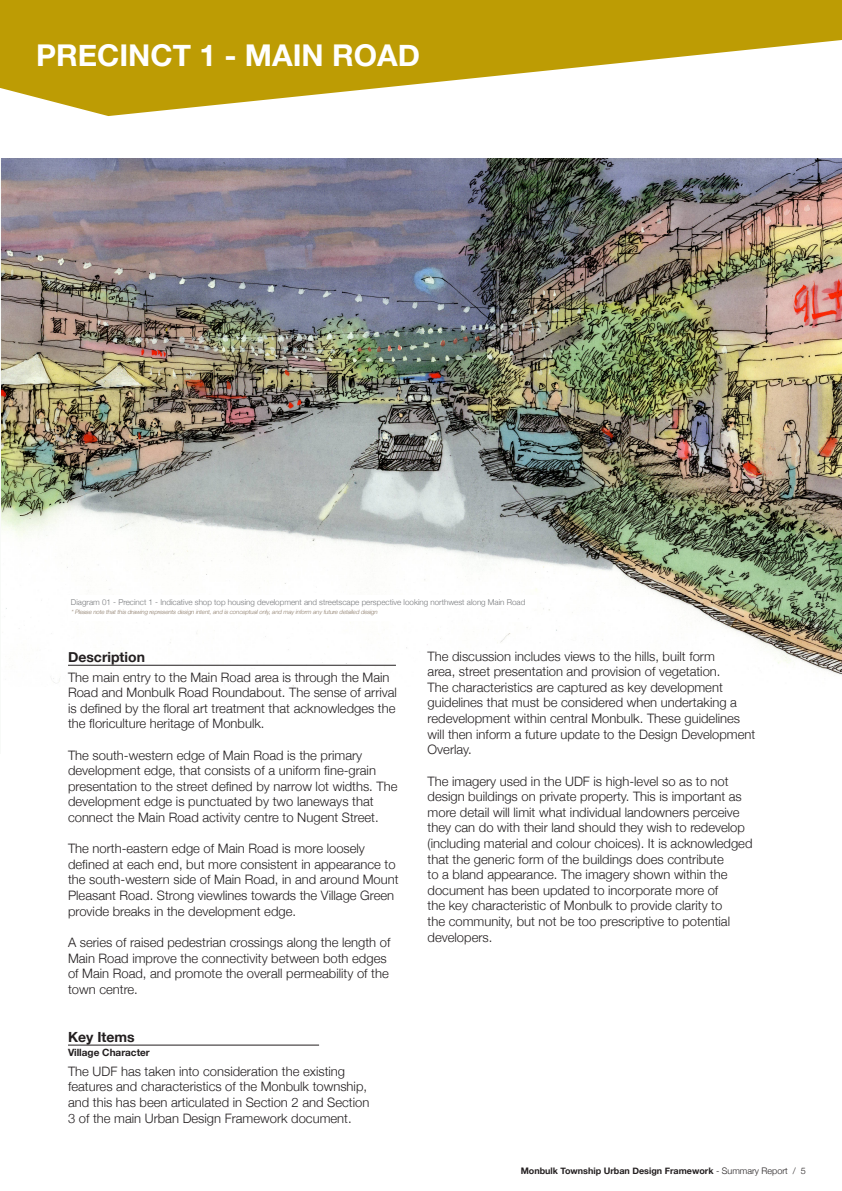
<style>
.page{position:relative;width:842px;height:1191px;background:#fff}
.page>*{position:absolute;margin:0;border:0;box-sizing:border-box;transform-origin:0 0}
.t1{font:700 30px "Helvetica Neue";color:#fff}
.t2{font:700 14px "Helvetica Neue";color:#231f20}
.t3{font:300 13px/15.6px "Helvetica Neue";color:#231f20}
.t4{font:700 10px "Helvetica Neue";color:#231f20}
.t5{font:700 9px "Helvetica Neue";color:#231f20}
.t6{font:300 8px "Helvetica Neue";color:#787a7d}
.t7{font:italic 300 6px "Helvetica Neue";color:#8a7966}
.s1{font-weight:300}
</style>
<div class="page">
<img style="left:1px;top:158px;width:841px;height:528px">
<svg style="left:0;top:0;width:842px;height:116px;fill:#bd9c04"></svg>
<hr style="left:68px;top:665px;width:328px;height:1px;background:#231f20">
<hr style="left:68px;top:1045px;width:251px;height:1px;background:#231f20">
<div style="left:68px;top:595px;width:468px;height:13px;background:#fff"></div>
<div style="left:68px;top:608px;width:341px;height:12px;background:#fff"></div>
<h1 class="t1" style="left:36px;top:36px;width:385px">PRECINCT 1 - MAIN ROAD</h1>
<p class="t6" style="left:71px;top:597px;width:456px">Diagram 01 - Precinct 1 - Indicative shop top housing development and streetscape perspective looking northwest along Main Road</p>
<p class="t7" style="left:71px;top:608px;width:309px">*Please note thatthis drawing represents design intent,and is conceptualonly,and may inform any future detailed design</p>
<p class="t2" style="left:68px;top:648px;width:78px">Description</p>
<p class="t3" style="left:68px;top:669px;width:330px">The main entry to the Main Road area is through the Main Road and Monbulk Road Roundabout. The sense of arrival is defined by the floral art treatment that acknowledges the the floriculture heritage of Monbulk.</p>
<p class="t3" style="left:68px;top:747px;width:331px">The south-western edge of Main Road is the primary development edge, that consists of a uniform fine-grain presentation to the street defined by narrow lot widths. The development edge is punctuated by two laneways that connect the Main Road activity centre to Nugent Street.</p>
<p class="t3" style="left:68px;top:840px;width:332px">The north-eastern edge of Main Road is more loosely defined at each end, but more consistent in appearance to the south-western side of Main Road, in and around Mount Pleasant Road. Strong viewlines towards the Village Green provide breaks in the development edge.</p>
<p class="t3" style="left:68px;top:934px;width:324px">A series of raised pedestrian crossings along the length of Main Road improve the connectivity between both edges of Main Road, and promote the overall permeability of the town centre.</p>
<p class="t2" style="left:68px;top:1028px;width:68px">Key Items</p>
<p class="t4" style="left:68px;top:1046px;width:83px">Village Character</p>
<p class="t3" style="left:68px;top:1063px;width:303px">The UDF has taken into consideration the existing features and characteristics of the Monbulk township, and this has been articulated in Section 2 and Section 3 of the main Urban Design Framework document.</p>
<p class="t3" style="left:428px;top:648px;width:329px">The discussion includes views to the hills, built form<br>area, street presentation and provision of vegetation.<br>The characteristics are captured as key development guidelines that must be considered when undertaking a redevelopment within central Monbulk. These guidelines will then inform a future update to the Design Development Overlay.</p>
<p class="t3" style="left:428px;top:773px;width:326px">The imagery used in the UDF is high-level so as to not design buildings on private property. This is important as more detail will limit what individual landowners perceive they can do with their land should they wish to redevelop (including material and colour choices). It is acknowledged that the generic form of the buildings does contribute<br>to a bland appearance. The imagery shown within the document has been updated to incorporate more of<br>the key characteristic of Monbulk to provide clarity to<br>the community, but not be too prescriptive to potential developers.</p>
<p class="t5" style="left:521px;top:1164px;width:287px">Monbulk Township Urban Design Framework <span class="s1">- Summary Report / 5</span></p>
</div>
